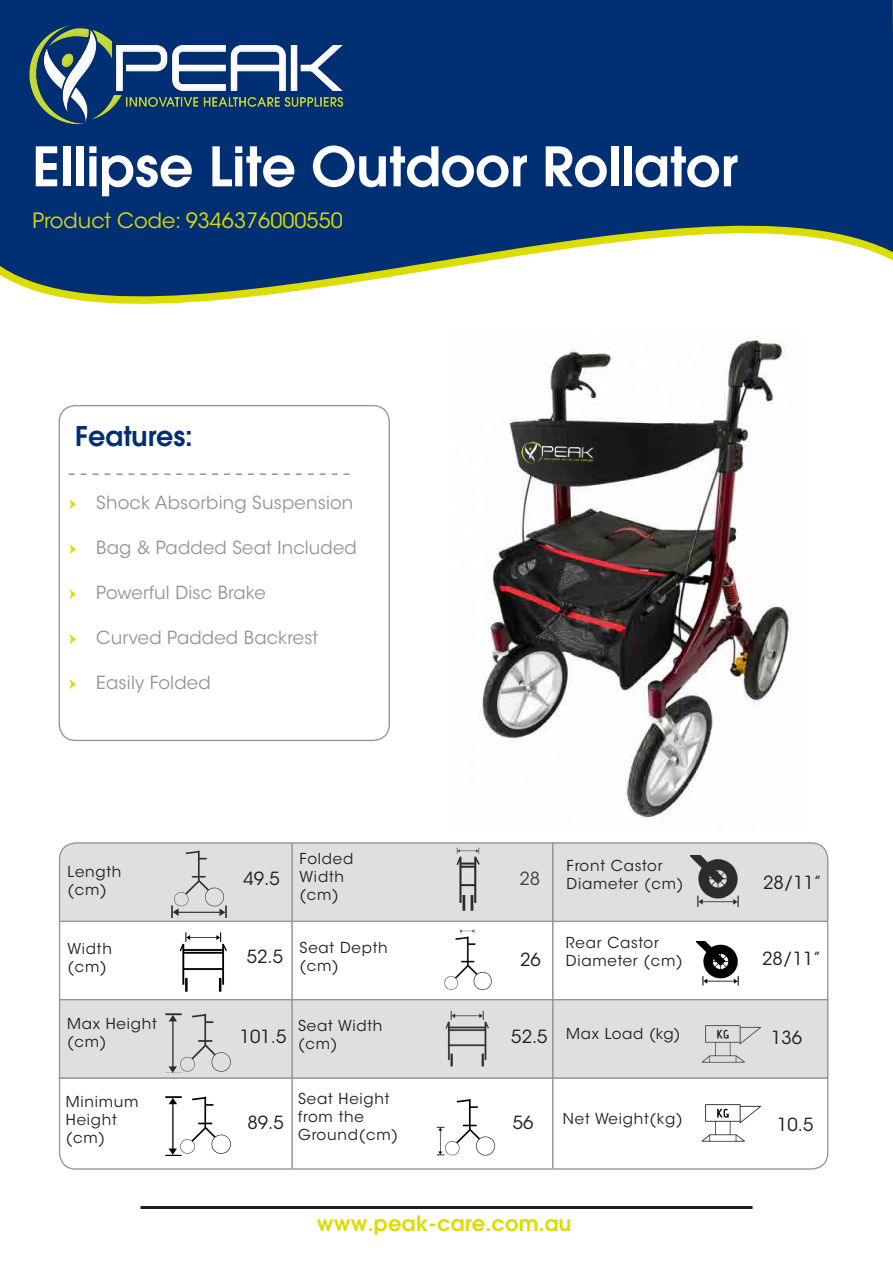
<style>
.page{position:relative;width:893px;height:1263px;background:#fff}
.page>*{position:absolute;margin:0;border:0;box-sizing:border-box;transform-origin:0 0}
.t1{font:600 54px "Avant Garde LT";color:#fff}
.t2{font:600 27px "Avant Garde LT";color:#002f73}
.t3{font:21px "ITC Avant Garde Std";color:#dbdc00}
.t4{font:600 21px "Avant Garde LT";letter-spacing:.01em;color:#dbdc00}
.t5{font:18px "ITC Avant Garde Std";letter-spacing:.01em;color:#939598}
.t6{font:18px "ITC Avant Garde Std";color:#231f20}
.t7{font:15px/18px "ITC Avant Garde Std";letter-spacing:.05em;color:#231f20}
.s1{font-family:"Minion Pro";color:#dbdc00}
.s2{font-size:18px}
</style>
<div class="page">
<svg style="left:0;top:0;width:893px;height:304px;background:#244c80"></svg>
<img style="left:20px;top:16px;width:333px;height:118px">
<hr style="left:140px;top:1206px;width:612px;height:3px;background:#231f20">
<div style="left:59px;top:405px;width:331px;height:336px;border:1px solid #939598;border-radius:16px"></div>
<svg style="left:69px;top:473px;width:281px;height:2px"></svg>
<div style="left:423px;top:277px;width:411px;height:13px;background:#fff"></div>
<img style="left:436px;top:1099px;width:60px;height:57px">
<img style="left:179px;top:932px;width:48px;height:60px">
<img style="left:701px;top:1104px;width:60px;height:38px">
<img style="left:444px;top:929px;width:48px;height:62px">
<hr style="left:291px;top:843px;width:2px;height:325px;background:#939598">
<hr style="left:552px;top:842px;width:2px;height:326px;background:#939598">
<div style="left:59px;top:1000px;width:769px;height:79px;background:#dedfe0;border:2px solid #939598"></div>
<svg style="left:58px;top:842px;width:771px;height:79px;background:#d5d6d8"></svg>
<hr style="left:60px;top:920px;width:767px;height:2px;background:#939598">
<hr style="left:59px;top:999px;width:769px;height:1px;background:#939598">
<hr style="left:59px;top:1077px;width:769px;height:2px;background:#939598">
<img style="left:165px;top:1096px;width:66px;height:59px">
<img style="left:697px;top:941px;width:42px;height:45px">
<img style="left:479px;top:336px;width:313px;height:482px">
<img style="left:519px;top:439px;width:78px;height:30px">
<h1 class="t1" style="left:32px;top:131px;width:707px">Ellipse Lite Outdoor Rollator</h1>
<h3 class="t3" style="left:32px;top:208px;width:312px">Product Code: 9346376000550</h3>
<h2 class="t2" style="left:75px;top:418px;width:119px">Features:</h2>
<p class="t5" style="left:69px;top:491px;width:286px"><span class="s1">ӹ</span> Shock Absorbing Suspension</p>
<p class="t5" style="left:69px;top:536px;width:289px"><span class="s1">ӹ</span> Bag &amp; Padded Seat Included</p>
<p class="t5" style="left:69px;top:581px;width:198px"><span class="s1">ӹ</span> Powerful Disc Brake</p>
<p class="t5" style="left:69px;top:626px;width:251px"><span class="s1">ӹ</span> Curved Padded Backrest</p>
<p class="t5" style="left:69px;top:671px;width:143px"><span class="s1">ӹ</span> Easily Folded</p>
<p class="t7" style="left:68px;top:863px;width:55px">Length (cm)</p>
<p class="t6" style="left:243px;top:868px;width:38px">49.5</p>
<p class="t7" style="left:300px;top:850px;width:55px">Folded<br>Width (cm)</p>
<p class="t6" style="left:519px;top:868px;width:22px">28</p>
<p class="t7" style="left:567px;top:856px;width:118px">Front Castor<br>Diameter (cm)</p>
<p class="t7" style="left:566px;top:934px;width:94px">Rear Castor</p>
<p class="t7" style="left:68px;top:940px;width:46px">Width (cm)</p>
<p class="t7" style="left:300px;top:939px;width:90px">Seat Depth (cm)</p>
<p class="t6" style="left:247px;top:945px;width:38px">52.5</p>
<p class="t7" style="left:566px;top:952px;width:118px">Diameter (cm)</p>
<p class="t6" style="left:520px;top:948px;width:22px">26</p>
<p class="t6" style="left:763px;top:871px;width:61px">28/11”</p>
<p class="t6" style="left:762px;top:947px;width:61px">28/11”</p>
<p class="t7" style="left:67px;top:1015px;width:91px">Max Height (cm)</p>
<p class="t7" style="left:66px;top:1092px;width:74px">Minimum<br>Height (cm)</p>
<p class="t6" style="left:240px;top:1026px;width:48px">101.5</p>
<p class="t7" style="left:298px;top:1017px;width:86px">Seat Width (cm)</p>
<p class="t7" style="left:511px;top:1025px;width:171px"><span class="s2">52.5</span> Max Load (kg)</p>
<p class="t6" style="left:771px;top:1026px;width:33px">136</p>
<p class="t6" style="left:247px;top:1111px;width:38px">89.5</p>
<p class="t7" style="left:298px;top:1090px;width:101px">Seat Height from the<br>Ground(cm)</p>
<p class="t6" style="left:513px;top:1111px;width:22px">56</p>
<p class="t7" style="left:563px;top:1110px;width:121px">Net Weight(kg)</p>
<p class="t6" style="left:777px;top:1113px;width:38px">10.5</p>
<h3 class="t4" style="left:317px;top:1209px;width:256px">www.peak-care.com.au</h3>
</div>
